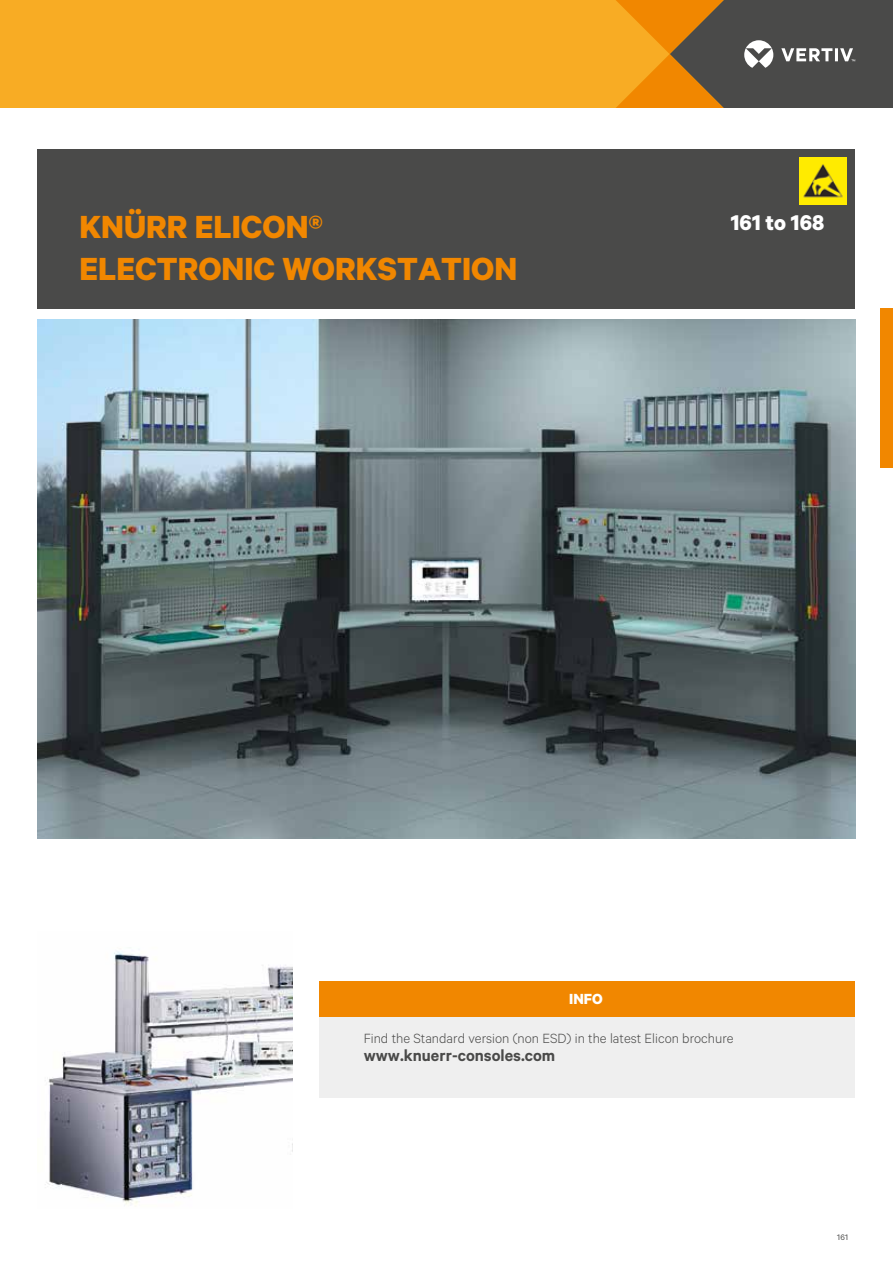
<style>
.page{position:relative;width:893px;height:1263px;background:#fff}
.page>*{position:absolute;margin:0;border:0;box-sizing:border-box;transform-origin:0 0}
.t1{font:700 36px/42px "Calibre";color:#f18700}
.t2{font:700 24px "Calibre";color:#fff}
.t3{font:600 18px "Calibre";color:#4a4a49}
.t4{font:700 16.5px "Calibre";color:#fff}
.t5{font:300 15px "Calibre";color:#4a4a49}
.t6{font:9px "Calibre";color:#4a4a49}
</style>
<div class="page">
<div style="left:1px;top:0;width:602px;height:108px;background:#f8ac24"></div>
<hr style="left:0;top:0;width:1px;height:108px;background:#f8ac23">
<svg style="left:603px;top:0;width:290px;height:108px;background:#86683b"></svg>
<img style="left:45px;top:951px;width:247px;height:255px">
<svg style="left:319px;top:981px;width:536px;height:116px"></svg>
<div style="left:38px;top:149px;width:817px;height:159px;background:#4a4a49"></div>
<img style="left:799px;top:157px;width:47px;height:47px">
<img style="left:38px;top:320px;width:817px;height:518px">
<div style="left:881px;top:308px;width:12px;height:159px;background:#f18700"></div>
<h1 class="t1" style="left:79px;top:205px;width:439px">KNÜRR ELICON®<br>ELECTRONIC WORKSTATION</h1>
<h2 class="t2" style="left:731px;top:208px;width:95px">161 to 168</h2>
<p class="t4" style="left:569px;top:989px;width:35px">INFO</p>
<p class="t5" style="left:364px;top:1030px;width:371px">Find the Standard version (non ESD) in the latest Elicon brochure</p>
<p class="t3" style="left:364px;top:1045px;width:193px">www.knuerr-consoles.com</p>
<p class="t6" style="left:837px;top:1232px;width:12px">161</p>
</div>
